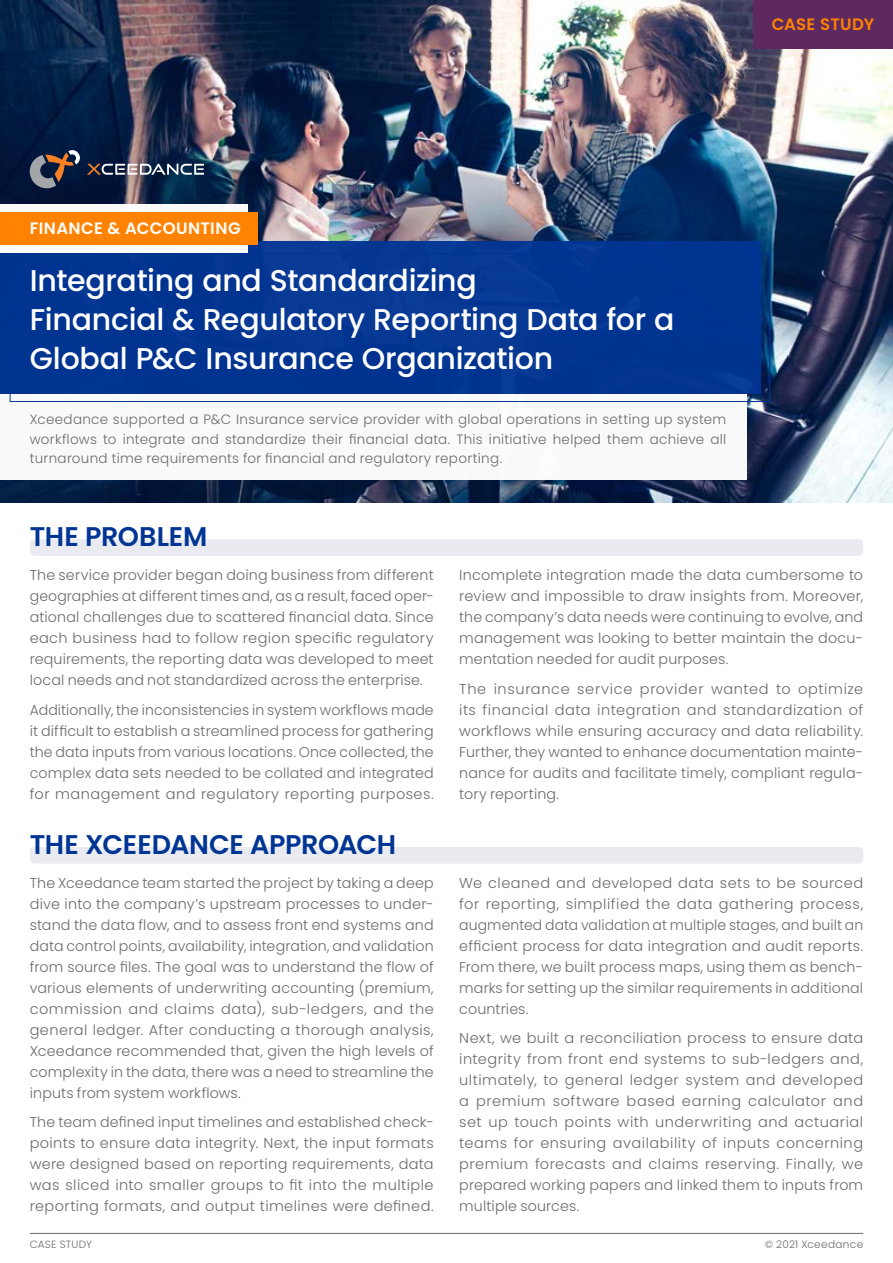
<style>
.page{position:relative;width:893px;height:1263px;background:#fff}
.page>*{position:absolute;margin:0;border:0;box-sizing:border-box;transform-origin:0 0}
.t1{font:500 30px/39px "Poppins";letter-spacing:-.01em;color:#fff}
.t2{font:600 27px "Poppins";letter-spacing:-.015em;color:#003594}
.t3{font:600 16.5px "Poppins";letter-spacing:.015em;color:#fff}
.t4{font:600 16.5px "Poppins";letter-spacing:.01em;color:#ff8200}
.t5{font:300 14.25px/21px "Poppins";letter-spacing:.01em;color:#6b6b6b;text-align:justify}
.t6{font:300 13.5px/19.5px "Poppins";letter-spacing:.025em;color:#6b6b6b;text-align:justify}
.t7{font:300 10.5px "Poppins";letter-spacing:.03em;color:#6b6b6b}
</style>
<div class="page">
<hr style="left:30px;top:1233px;width:833px;height:1px;background:#6b6b6b">
<img style="left:0;top:0;width:893px;height:502px">
<div style="left:753px;top:0;width:140px;height:48px;background:#5e295f"></div>
<div style="left:30px;top:539px;width:833px;height:17px;background:#e9ebf1;border-radius:4px"></div>
<div style="left:30px;top:847px;width:833px;height:17px;background:#e9ebf1;border-radius:4px"></div>
<div style="left:0;top:394px;width:747px;height:85px;background:#fff"></div>
<div style="left:0;top:241px;width:761px;height:153px;background:#003594"></div>
<div style="left:0;top:204px;width:248px;height:48px;background:#fff"></div>
<div style="left:0;top:212px;width:257px;height:33px;background:#ff8200"></div>
<div style="left:10px;top:253px;width:760px;height:149px;border:1px solid #003594"></div>
<svg style="left:87px;top:164px;width:117px;height:11px"></svg>
<svg style="left:30px;top:150px;width:50px;height:38px;background:#504d58"></svg>
<p class="t4" style="left:772px;top:14px;width:104px">CASE STUDY</p>
<p class="t3" style="left:30px;top:218px;width:213px">FINANCE &amp; ACCOUNTING</p>
<h1 class="t1" style="left:30px;top:261px;width:646px">Integrating and Standardizing<br>Financial &amp; Regulatory Reporting Data for a<br>Global P&amp;C Insurance Organization</h1>
<p class="t6" style="left:30px;top:410px;width:698px">Xceedance supported a P&amp;C Insurance service provider with global operations in setting up system workflows to integrate and standardize their financial data. This initiative helped them achieve all turnaround time requirements for financial and regulatory reporting.</p>
<h2 class="t2" style="left:30px;top:521px;width:179px">THE PROBLEM</h2>
<p class="t5" style="left:30px;top:565px;width:405px">The service provider began doing business from different geographies at different times and, as a result, faced oper&shy;ational challenges due to scattered financial data. Since each business had to follow region specific regulatory requirements, the reporting data was developed to meet local needs and not standardized across the enterprise.</p>
<p class="t5" style="left:30px;top:699px;width:405px">Additionally, the inconsistencies in system workflows made it difficult to establish a streamlined process for gathering the data inputs from various locations. Once collected, the complex data sets needed to be collated and integrated for management and regulatory reporting purposes.</p>
<h2 class="t2" style="left:30px;top:829px;width:368px">THE XCEEDANCE APPROACH</h2>
<p class="t5" style="left:30px;top:872px;width:405px">The Xceedance team started the project by taking a deep dive into the company’s upstream processes to under&shy;stand the data flow, and to assess front end systems and data control points, availability, integration, and validation from source files. The goal was to understand the flow of various elements of underwriting accounting (premium, commission and claims data), sub-ledgers, and the general ledger. After conducting a thorough analysis, Xceedance recommended that, given the high levels of complexity in the data, there was a need to streamline the inputs from system workflows.</p>
<p class="t5" style="left:30px;top:1112px;width:405px">The team defined input timelines and established check&shy;points to ensure data integrity. Next, the input formats were designed based on reporting requirements, data was sliced into smaller groups to fit into the multiple reporting formats, and output timelines were defined.</p>
<p class="t5" style="left:459px;top:565px;width:405px">Incomplete integration made the data cumbersome to review and impossible to draw insights from. Moreover, the company’s data needs were continuing to evolve, and management was looking to better maintain the docu&shy;mentation needed for audit purposes.</p>
<p class="t5" style="left:459px;top:678px;width:405px">The insurance service provider wanted to optimize its financial data integration and standardization of workflows while ensuring accuracy and data reliability.<br>Further, they wanted to enhance documentation mainte&shy;nance for audits and facilitate timely, compliant regula&shy;tory reporting.</p>
<p class="t5" style="left:459px;top:872px;width:405px">We cleaned and developed data sets to be sourced for reporting, simplified the data gathering process, augmented data validation at multiple stages, and built an efficient process for data integration and audit reports.<br>From there, we built process maps, using them as bench&shy;marks for setting up the similar requirements in additional countries.</p>
<p class="t5" style="left:459px;top:1028px;width:405px">Next, we built a reconciliation process to ensure data integrity from front end systems to sub-ledgers and, ultimately, to general ledger system and developed a premium software based earning calculator and set up touch points with underwriting and actuarial teams for ensuring availability of inputs concerning premium forecasts and claims reserving. Finally, we prepared working papers and linked them to inputs from multiple sources.</p>
<p class="t7" style="left:30px;top:1238px;width:64px">CASE STUDY</p>
<p class="t7" style="left:765px;top:1238px;width:100px">© 2021 Xceedance</p>
</div>
